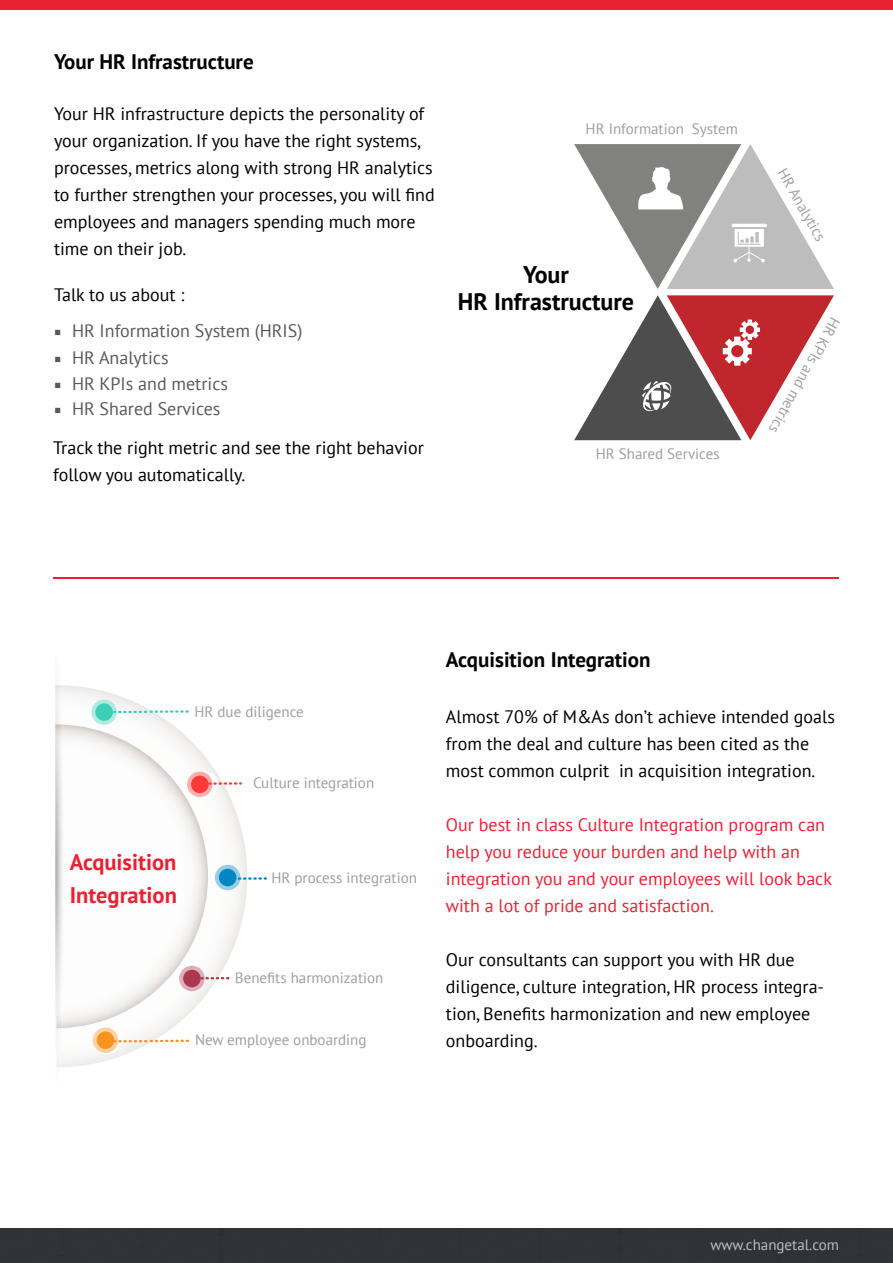
<style>
.page{position:relative;width:893px;height:1263px;background:#fff}
.page>*{position:absolute;margin:0;border:0;box-sizing:border-box;transform-origin:0 0}
.t1{font:700 24px/27px "PT Sans";color:#000;text-align:center}
.t2{font:700 22.5px/33px "PT Sans";color:#e82134}
.t3{font:700 21px "PT Sans";color:#000}
.t4{font:18px/27px "PT Sans";color:#000}
.t5{font:18px/27px "PT Sans";color:#e82134}
.t6{font:18px "PT Sans";color:#58595b}
.t7{font:15px "PT Sans";color:#9e9e9e}
.t8{font:15px "PT Sans";color:#bcbec0}
.s1{font-family:"Minion Pro";font-weight:700}
.s2{font-family:"Minion Pro";font-weight:700;color:#58595b}
.s3{color:#58595b}
</style>
<div class="page">
<div style="left:0;top:1228px;width:893px;height:35px;background:#2f3338"></div>
<div style="left:0;top:0;width:893px;height:9px;background:#e82134"></div>
<hr style="left:53px;top:578px;width:786px;height:1px;background:#e82134">
<img style="left:63px;top:685px;width:184px;height:382px">
<img style="left:65px;top:724px;width:143px;height:304px">
<img style="left:55px;top:724px;width:10px;height:304px">
<img style="left:91px;top:699px;width:26px;height:26px">
<div style="left:95px;top:703px;width:18px;height:18px;background:#3dcfb5;border-radius:50%"></div>
<img style="left:215px;top:865px;width:25px;height:25px">
<div style="left:219px;top:869px;width:17px;height:17px;background:#0087c2;border-radius:50%"></div>
<img style="left:187px;top:772px;width:26px;height:25px">
<div style="left:191px;top:775px;width:18px;height:18px;background:#ff3838;border-radius:50%"></div>
<img style="left:179px;top:966px;width:26px;height:25px">
<div style="left:183px;top:970px;width:18px;height:17px;background:#ab384f;border-radius:50%"></div>
<img style="left:93px;top:1027px;width:25px;height:26px">
<div style="left:97px;top:1031px;width:17px;height:18px;background:#f7941f;border-radius:50%"></div>
<svg style="left:200px;top:977px;width:29px;height:2px"></svg>
<svg style="left:114px;top:1040px;width:75px;height:2px"></svg>
<svg style="left:112px;top:710px;width:77px;height:3px"></svg>
<svg style="left:236px;top:877px;width:31px;height:3px"></svg>
<svg style="left:208px;top:782px;width:34px;height:3px"></svg>
<svg style="left:574px;top:144px;width:260px;height:145px"></svg>
<svg style="left:574px;top:295px;width:260px;height:145px"></svg>
<p class="t3" style="left:54px;top:48px;width:201px">Your HR Infrastructure</p>
<p class="t4" style="left:54px;top:100px;width:382px">Your HR infrastructure depicts the personality of your organization. If you have the right systems, processes, metrics along with strong HR analytics to further strengthen your processes, you will find employees and managers spending much more time on their job.</p>
<p class="t4" style="left:54px;top:280px;width:132px">Talk to us about :</p>
<p class="t6" style="left:54px;top:319px;width:250px"><span class="s1">■</span> HR Information System (HRIS)</p>
<p class="t6" style="left:54px;top:346px;width:116px"><span class="s1">■</span> HR Analytics</p>
<p class="t6" style="left:54px;top:372px;width:176px"><span class="s1">■</span> HR KPIs and metrics</p>
<p class="t4" style="left:53px;top:390px;width:372px;line-height:38.2px"><span class="s2">■</span> <span class="s3">HR Shared Services<br></span>Track the right metric and see the right behavior</p>
<p class="t4" style="left:53px;top:460px;width:194px">follow you automatically.</p>
<p class="t7" style="left:586px;top:119px;width:154px">HR Information System</p>
<h1 class="t1" style="left:458px;top:261px;width:178px">Your<br>HR Infrastructure</h1>
<p class="t7" style="left:596px;top:445px;width:125px">HR Shared Services</p>
<p class="t7" style="left:790px;top:165px;width:84px;rotate:60deg">HR Analytics</p>
<p class="t7" style="left:845px;top:323px;width:133px;rotate:119deg">HR KPIs and metrics</p>
<p class="t7" style="left:195px;top:702px;width:111px">HR due diligence</p>
<p class="t7" style="left:253px;top:773px;width:123px">Culture integration</p>
<p class="t2" style="left:70px;top:845px;width:109px">Acquisition<br>Integration</p>
<p class="t7" style="left:271px;top:868px;width:147px">HR process integration</p>
<p class="t7" style="left:235px;top:968px;width:150px">Benefits harmonization</p>
<p class="t7" style="left:195px;top:1030px;width:173px">New employee onboarding</p>
<p class="t3" style="left:446px;top:646px;width:206px">Acquisition Integration</p>
<p class="t4" style="left:446px;top:703px;width:391px">Almost 70% of M&amp;As don’t achieve intended goals from the deal and culture has been cited as the most common culprit in acquisition integration.</p>
<p class="t5" style="left:446px;top:811px;width:388px">Our best in class Culture Integration program can help you reduce your burden and help with an integration you and your employees will look back with a lot of pride and satisfaction.</p>
<p class="t4" style="left:446px;top:946px;width:380px">Our consultants can support you with HR due diligence, culture integration, HR process integra&shy;tion, Benefits harmonization and new employee onboarding.</p>
<p class="t8" style="left:711px;top:1235px;width:130px">www.changetal.com</p>
</div>
